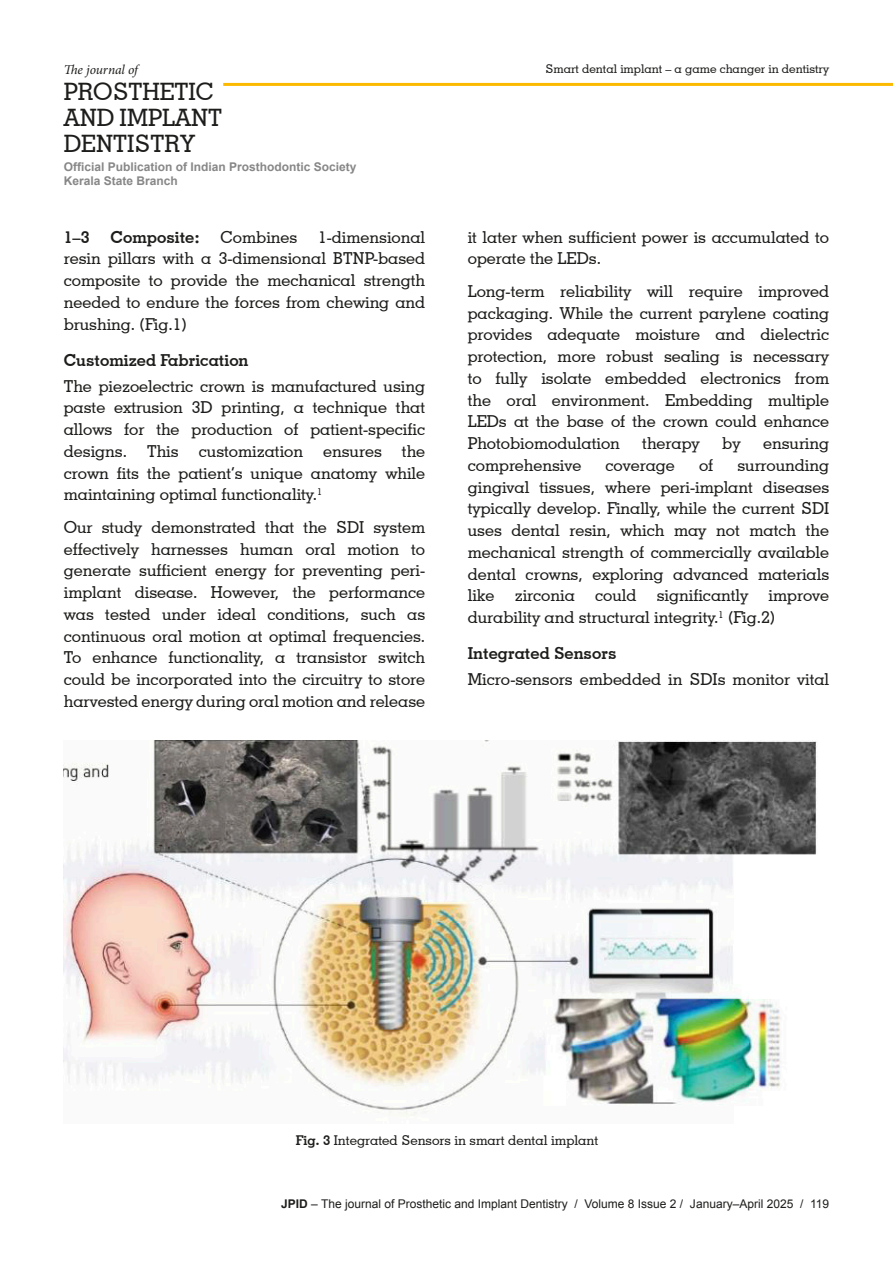
<style>
.page{position:relative;width:893px;height:1263px;background:#fff}
.page>*{position:absolute;margin:0;border:0;box-sizing:border-box;transform-origin:0 0}
.t1{font:500 24px/26.2px "Geometric Slab 703 BT";color:#1d1d1b}
.t2{font:500 16.5px/21.8px "Geometric Slab 703 BT";color:#1d1d1b;text-align:justify}
._004_SubHeading2{font:700 16.5px "Geometric Slab 703 BT";color:#1d1d1b}
.t3{font:500 13.5px "Geometric Slab 703 BT";color:#1d1d1b}
.t4{font:italic 13.5px "Minion Pro";letter-spacing:-.01em;color:#1d1d1b}
.t5{font:12px "Arial";color:#1d1d1b}
.t6{font:700 12px/14.4px "Arial";color:#878787}
._002_Body_copy{font:500 12px "Geometric Slab 703 BT";color:#1d1d1b}
.s1{font-weight:700}
</style>
<div class="page">
<hr style="left:223px;top:83px;width:670px;height:3px;background:#fbba00">
<img style="left:64px;top:741px;width:753px;height:375px">
<p class="t4" style="left:64px;top:60px;width:76px">The journal of</p>
<h1 class="t1" style="left:64px;top:78px;width:160px">PROSTHETIC<br>AND IMPLANT<br>DENTISTRY</h1>
<p class="t6" style="left:64px;top:160px;width:294px">Official Publication of Indian Prosthodontic Society<br>Kerala State Branch</p>
<p class="_004_SubHeading2" style="left:64px;top:227px;width:27px">1–3</p>
<p class="_004_SubHeading2" style="left:111px;top:227px;width:91px">Composite:</p>
<p class="t2" style="left:221px;top:226px;width:78px">Combines</p>
<p class="t2" style="left:64px;top:226px;width:363px;text-indent:254px">1-dimensional resin pillars with a 3-dimensional BTNP-based composite to provide the mechanical strength needed to endure the forces from chewing and brushing. (Fig.1)</p>
<p class="_004_SubHeading2" style="left:64px;top:350px;width:186px">Customized Fabrication</p>
<p class="t2" style="left:64px;top:375px;width:363px">The piezoelectric crown is manufactured using paste extrusion 3D printing, a technique that allows for the production of patient-specific designs. This customization ensures the crown fits the patient’s unique anatomy while maintaining optimal functionality.<sup>1</sup></p>
<p class="t2" style="left:64px;top:516px;width:363px">Our study demonstrated that the SDI system effectively harnesses human oral motion to generate sufficient energy for preventing peri&shy;implant disease. However, the performance was tested under ideal conditions, such as continuous oral motion at optimal frequencies.<br>To enhance functionality, a transistor switch could be incorporated into the circuitry to store harvested energy during oral motion and release</p>
<p class="_002_Body_copy" style="left:546px;top:61px;width:285px">Smart dental implant – a game changer in dentistry</p>
<p class="t2" style="left:468px;top:226px;width:363px">it later when sufficient power is accumulated to operate the LEDs.</p>
<p class="t2" style="left:468px;top:280px;width:363px">Long-term reliability will require improved packaging. While the current parylene coating provides adequate moisture and dielectric protection, more robust sealing is necessary to fully isolate embedded electronics from the oral environment. Embedding multiple LEDs at the base of the crown could enhance Photobiomodulation</p>
<p class="t2" style="left:642px;top:432px;width:59px">therapy</p>
<p class="t2" style="left:722px;top:432px;width:20px">by</p>
<p class="t2" style="left:763px;top:432px;width:68px">ensuring</p>
<p class="t2" style="left:468px;top:454px;width:363px;text-indent:270px">surrounding gingival tissues, where peri-implant diseases typically develop. Finally, while the current SDI uses dental resin, which may not match the mechanical strength of commercially available dental crowns, exploring advanced materials like zirconia could significantly improve durability and structural integrity.<sup>1</sup> (Fig.2)</p>
<p class="_004_SubHeading2" style="left:468px;top:643px;width:150px">Integrated Sensors</p>
<p class="t2" style="left:468px;top:668px;width:363px">Micro-sensors embedded in SDIs monitor vital</p>
<p class="t2" style="left:468px;top:454px;width:115px">comprehensive</p>
<p class="t2" style="left:605px;top:454px;width:71px">coverage</p>
<p class="t2" style="left:699px;top:454px;width:16px">of</p>
<p class="t3" style="left:296px;top:1132px;width:304px"><span class="s1">Fig. 3</span> Integrated Sensors in smart dental implant</p>
<p class="t5" style="left:281px;top:1196px;width:549px"><span class="s1">JPID</span> – The journal of Prosthetic and Implant Dentistry / Volume 8 Issue 2 / January–April 2025 / 119</p>
</div>
